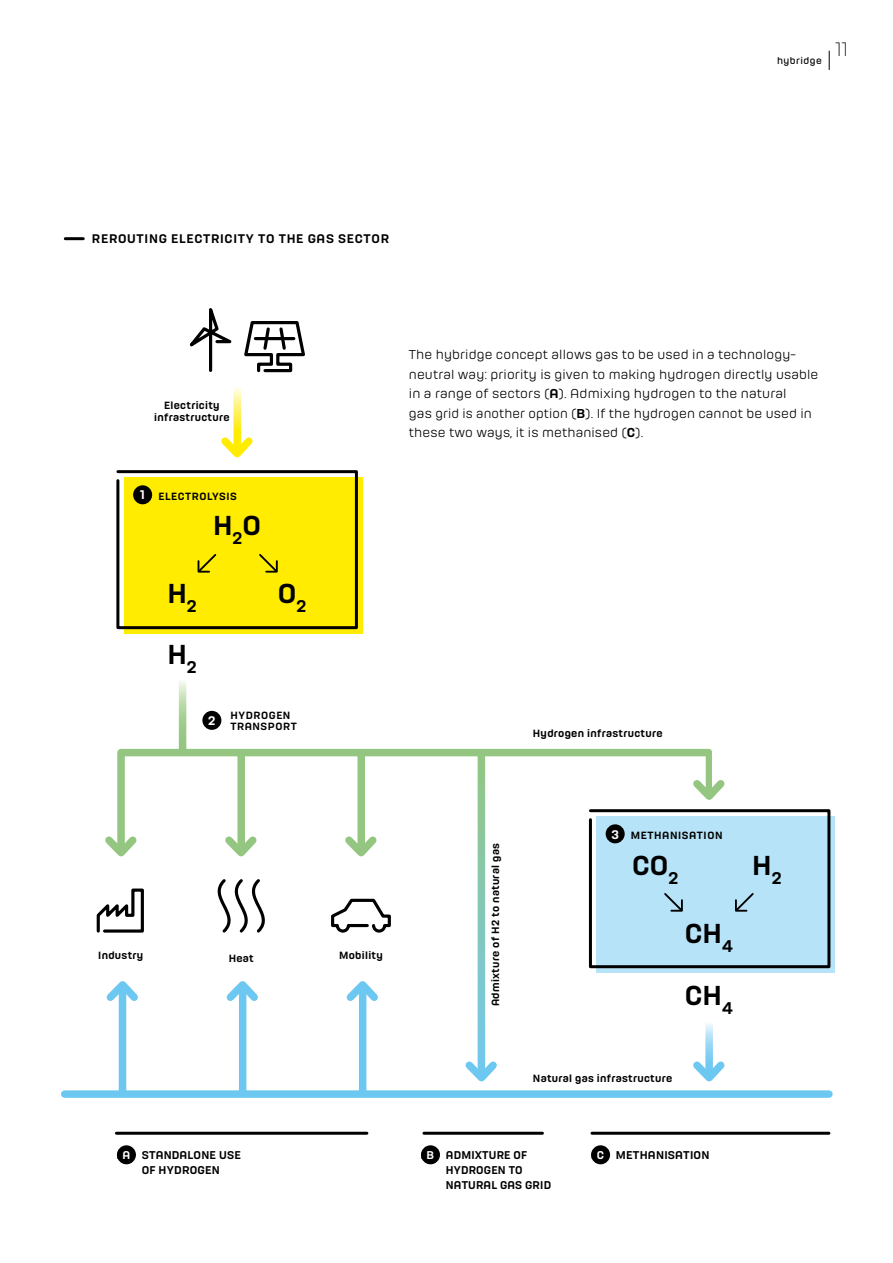
<style>
.page{position:relative;width:893px;height:1263px;background:#fff}
.page>*{position:absolute;margin:0;border:0;box-sizing:border-box;transform-origin:0 0}
.t1{font:500 25.5px "Hong Kong";color:#000}
.t2{font:300 12px/19.5px "Hong Kong";letter-spacing:.01em;color:#000}
.t3{font:500 11.7px "Hong Kong";letter-spacing:.06em;color:#000}
.t4{font:500 11.7px "Hong Kong";color:#fff}
.t5{font:500 10.5px/15px "Hong Kong";letter-spacing:.02em;color:#000;text-align:center}
.t6{font:500 9.75px/11.7px "Hong Kong";letter-spacing:.03em;color:#000;text-align:center}
.t7{font:500 9.75px/11.7px "Hong Kong";letter-spacing:.06em;color:#000}
.t8{font:9px "Hong Kong";letter-spacing:.05em;color:#000}
.s1{font-size:11.7px;color:#fff}
.s2{font-weight:500}
.s3{color:#fff}
</style>
<div class="page">
<div style="left:121px;top:749px;width:587px;height:7px;background:#94c681"></div>
<svg style="left:96px;top:888px;width:48px;height:45px"></svg>
<svg style="left:217px;top:879px;width:48px;height:54px"></svg>
<svg style="left:331px;top:898px;width:60px;height:35px"></svg>
<div style="left:357px;top:754px;width:8px;height:96px;background:#94c681"></div>
<div style="left:237px;top:754px;width:8px;height:96px;background:#94c681"></div>
<svg style="left:345px;top:830px;width:32px;height:27px"></svg>
<div style="left:117px;top:754px;width:8px;height:96px;background:#94c681"></div>
<svg style="left:225px;top:830px;width:32px;height:27px"></svg>
<svg style="left:105px;top:830px;width:32px;height:27px"></svg>
<div style="left:359px;top:987px;width:7px;height:104px;background:#6dc8f1"></div>
<div style="left:239px;top:987px;width:7px;height:104px;background:#6dc8f1"></div>
<div style="left:119px;top:987px;width:7px;height:104px;background:#6dc8f1"></div>
<svg style="left:346px;top:981px;width:32px;height:27px"></svg>
<svg style="left:226px;top:981px;width:32px;height:27px"></svg>
<svg style="left:106px;top:981px;width:32px;height:27px"></svg>
<svg style="left:459px;top:756px;width:45px;height:326px"></svg>
<div style="left:596px;top:817px;width:239px;height:156px;background:#b6e3f8"></div>
<div style="left:706px;top:752px;width:6px;height:43px;background:#94c681"></div>
<svg style="left:588px;top:773px;width:244px;height:196px"></svg>
<svg style="left:705px;top:1023px;width:8px;height:32px"></svg>
<svg style="left:693px;top:1055px;width:32px;height:27px"></svg>
<div style="left:124px;top:478px;width:238px;height:156px;background:#ffec00"></div>
<div style="left:202px;top:711px;width:19px;height:19px;background:#000;border-radius:50%"></div>
<svg style="left:189px;top:308px;width:116px;height:65px"></svg>
<svg style="left:179px;top:681px;width:7px;height:68px"></svg>
<svg style="left:233px;top:387px;width:8px;height:44px"></svg>
<svg style="left:116px;top:431px;width:243px;height:199px"></svg>
<div style="left:65px;top:1090px;width:764px;height:8px;background:#6dc8f1"></div>
<hr style="left:116px;top:1132px;width:251px;height:3px;background:#000">
<hr style="left:424px;top:1132px;width:118px;height:3px;background:#000">
<hr style="left:592px;top:1132px;width:237px;height:3px;background:#000">
<div style="left:117px;top:1145px;width:19px;height:19px;background:#000;border-radius:50%"></div>
<div style="left:421px;top:1145px;width:19px;height:19px;background:#000;border-radius:50%"></div>
<div style="left:591px;top:1145px;width:19px;height:19px;background:#000;border-radius:50%"></div>
<svg style="left:829px;top:51px;width:1px;height:19px"></svg>
<hr style="left:65px;top:237px;width:18px;height:3px;background:#000">
<p class="t8" style="left:777px;top:54px;width:73px">hybridge <sup>11</sup></p>
<p class="t3" style="left:92px;top:231px;width:299px">REROUTING ELECTRICITY TO THE GAS SECTOR</p>
<p class="t6" style="left:154px;top:399px;width:77px">Electricity infrastructure</p>
<p class="t7" style="left:140px;top:490px;width:98px"><span class="s1">1</span> ELECTROLYSIS</p>
<h1 class="t1" style="left:213px;top:508px;width:49px">H<sub>2</sub>O</h1>
<h1 class="t1" style="left:167px;top:576px;width:31px">H<sub>2</sub></h1>
<h1 class="t1" style="left:278px;top:576px;width:30px">O<sub>2</sub></h1>
<h1 class="t1" style="left:167px;top:637px;width:31px">H<sub>2</sub></h1>
<p class="t4" style="left:208px;top:712px;width:9px">2</p>
<p class="t7" style="left:230px;top:709px;width:68px">HYDROGEN<br>TRANSPORT</p>
<p class="t2" style="left:409px;top:345px;width:411px">The hybridge concept allows gas to be used in a technology&shy;neutral way: priority is given to making hydrogen directly usable in a range of sectors (<span class="s2">A</span>). Admixing hydrogen to the natural<br>gas grid is another option (<span class="s2">B</span>). If the hydrogen cannot be used in these two ways, it is methanised (<span class="s2">C</span>).</p>
<p class="t6" style="left:533px;top:727px;width:131px">Hydrogen infrastructure</p>
<p class="t6" style="left:98px;top:949px;width:47px">Industry</p>
<p class="t6" style="left:229px;top:952px;width:27px">Heat</p>
<p class="t6" style="left:339px;top:949px;width:45px">Mobility</p>
<p class="t6" style="left:489px;top:1006px;width:164px;rotate:-90deg">Admixture of H2 to natural gas</p>
<p class="t4" style="left:611px;top:826px;width:9px">3</p>
<p class="t7" style="left:631px;top:829px;width:93px">METHANISATION</p>
<h1 class="t1" style="left:632px;top:847px;width:48px">CO<sub>2</sub></h1>
<h1 class="t1" style="left:685px;top:915px;width:50px">CH<sub>4</sub></h1>
<h1 class="t1" style="left:685px;top:977px;width:50px">CH<sub>4</sub></h1>
<h1 class="t1" style="left:752px;top:847px;width:31px">H<sub>2</sub></h1>
<p class="t6" style="left:533px;top:1072px;width:141px">Natural gas infrastructure</p>
<p class="t5" style="left:117px;top:1147px;width:125px">A<span class="s3">A</span> STANDALONE USE<br>OF HYDROGEN</p>
<p class="t5" style="left:446px;top:1147px;width:107px;text-align:left;text-indent:-25px">A<span class="s3">B</span> ADMIXTURE OF<br>HYDROGEN TO<br>NATURAL GAS GRID</p>
<p class="t5" style="left:591px;top:1147px;width:120px">A<span class="s3">C</span> METHANISATION</p>
</div>
